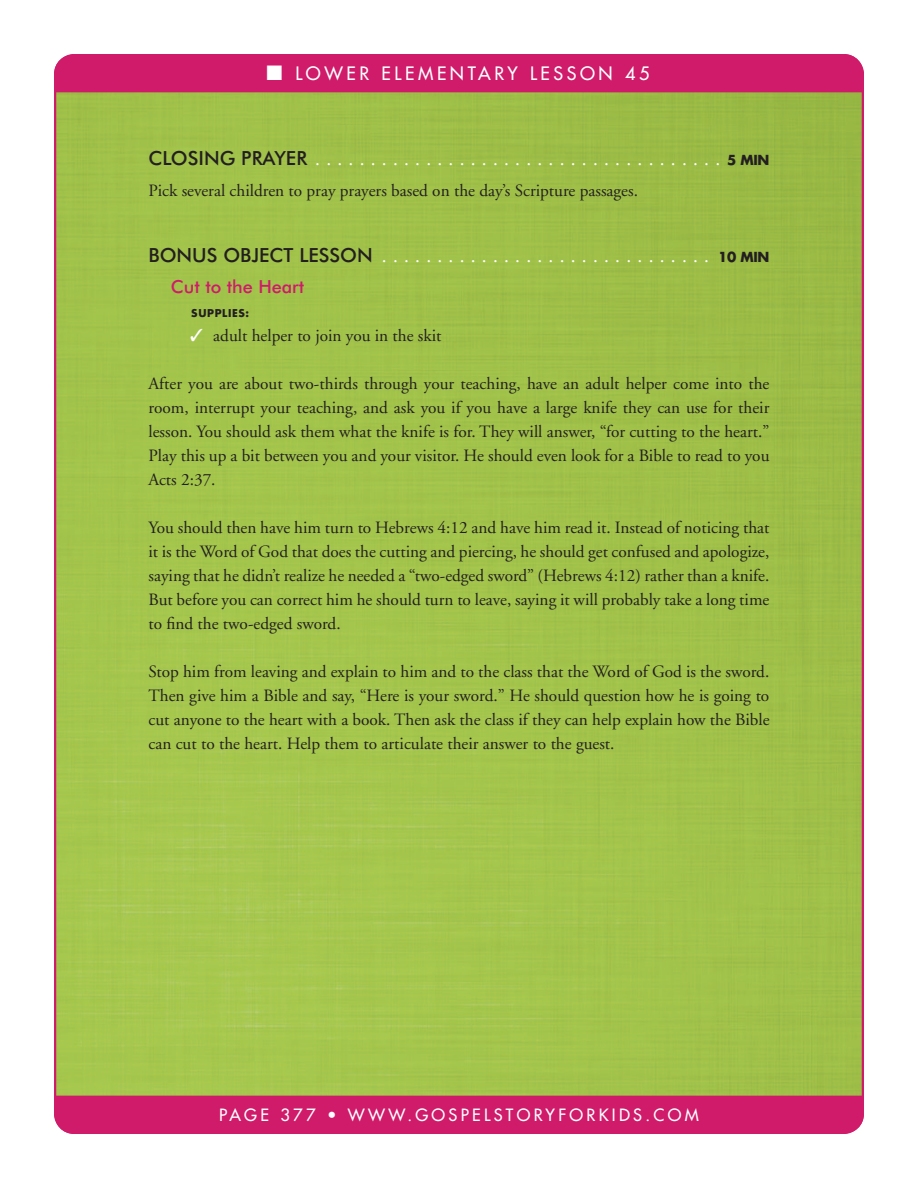
<style>
.page{position:relative;width:918px;height:1188px;background:#fff}
.page>*{position:absolute;margin:0;border:0;box-sizing:border-box;transform-origin:0 0}
.SUB_1{font:19.5px "Adobe Garamond";color:#fff}
.t1{font:18px "Futura";letter-spacing:.2em;color:#fff}
.LS_Subhead_2{font:500 18px "Futura BT";color:#d01a6a}
.TXT{font:17.25px/24px "Adobe Garamond";color:#231f20;text-align:justify}
.t2{font:16.5px "Futura";letter-spacing:.2em;color:#fff}
.LS_Supply_List_Inden{font:700 10.5px "Futura";letter-spacing:.06em;color:#231f20}
.s1{font-family:"Futura BT";font-weight:500;color:#231f20}
.s2{font-family:"Futura";font-weight:700;font-size:13.5px;color:#231f20}
.s3{color:#fff}
</style>
<div class="page">
<div style="left:57px;top:92px;width:804px;height:1004px;background:#a2c44b"></div>
<div style="left:54px;top:54px;width:810px;height:38px;background:#d01a6a"></div>
<div style="left:54px;top:1096px;width:810px;height:38px;background:#d01a6a"></div>
<p class="t1" style="left:266px;top:62px;width:385px">■ LOWER ELEMENTARY LESSON 45</p>
<p class="SUB_1" style="left:148px;top:149px;width:623px"><span class="s1">CLOSING PRAYER</span>..................................... <span class="s2">5 MIN</span></p>
<p class="TXT" style="left:148px;top:179px;width:491px">Pick several children to pray prayers based on the day’s Scripture passages.</p>
<p class="SUB_1" style="left:148px;top:245px;width:623px"><span class="s1">BONUS OBJECT LESSON</span> .............................. <span class="s2">10 MIN</span></p>
<p class="LS_Subhead_2" style="left:171px;top:275px;width:135px">Cut to the Heart</p>
<p class="LS_Supply_List_Inden" style="left:191px;top:306px;width:60px">SUPPLIES:</p>
<p class="TXT" style="left:190px;top:324px;width:253px"><span class="s3">✓</span> adult helper to join you in the skit</p>
<p class="TXT" style="left:148px;top:372px;width:623px">After you are about two-thirds through your teaching, have an adult helper come into the room, interrupt your teaching, and ask you if you have a large knife they can use for their lesson. You should ask them what the knife is for. They will answer, “for cutting to the heart.” Play this up a bit between you and your visitor. He should even look for a Bible to read to you Acts 2:37.</p>
<p class="TXT" style="left:148px;top:516px;width:622px">You should then have him turn to Hebrews 4:12 and have him read it. Instead of noticing that it is the Word of God that does the cutting and piercing, he should get confused and apologize, saying that he didn’t realize he needed a “two-edged sword” (Hebrews 4:12) rather than a knife.<br>But before you can correct him he should turn to leave, saying it will probably take a long time to find the two-edged sword.</p>
<p class="TXT" style="left:148px;top:660px;width:622px">Stop him from leaving and explain to him and to the class that the Word of God is the sword.<br>Then give him a Bible and say, “Here is your sword.” He should question how he is going to cut anyone to the heart with a book. Then ask the class if they can help explain how the Bible can cut to the heart. Help them to articulate their answer to the guest.</p>
<p class="t2" style="left:219px;top:1104px;width:481px">PAGE 377 • WWW.GOSPELSTORYFORKIDS.COM</p>
</div>
